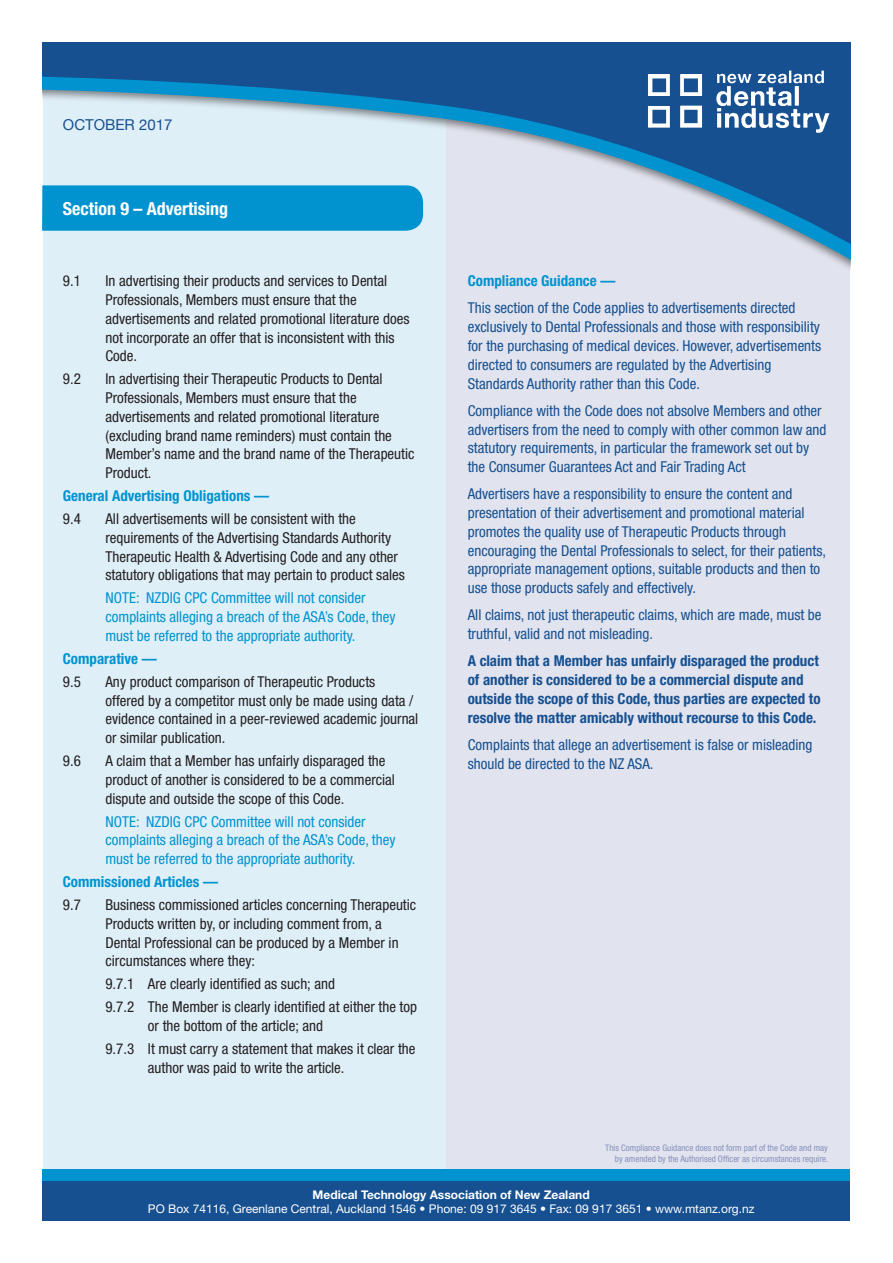
<style>
.page{position:relative;width:893px;height:1263px;background:#fff}
.page>*{position:absolute;margin:0;border:0;box-sizing:border-box;transform-origin:0 0}
.t1{font:700 condensed 18px "Helvetica Neue";color:#fff}
.t2{font:condensed 15px/18.8px "Helvetica Neue";color:#231f20}
.t3{font:condensed 15px/18.8px "Helvetica Neue";color:#165090}
.t4{font:condensed 15px/18.8px "Helvetica Neue";color:#0093d0}
.t5{font:700 condensed 15px/18.8px "Helvetica Neue";color:#165090}
.t6{font:700 condensed 15px "Helvetica Neue";color:#0093d0}
.t7{font:15px "Helvetica Neue";color:#165090}
.t8{font:12px "Helvetica Neue";color:#fff}
.t9{font:700 12px "Helvetica Neue";color:#fff}
.t10{font:condensed 9px/10.8px "Helvetica Neue";color:#8891bc;text-align:right}
</style>
<div class="page">
<div style="left:43px;top:70px;width:403px;height:1111px;background:#dfeff8"></div>
<div style="left:446px;top:70px;width:404px;height:1111px;background:#e1e3ee"></div>
<div style="left:43px;top:1169px;width:807px;height:40px;background:#0093d0"></div>
<div style="left:43px;top:43px;width:807px;height:233px;background:#dfe3ee"></div>
<svg style="left:43px;top:249px;width:807px;height:16px;fill:#dfeff8"></svg>
<svg style="left:43px;top:43px;width:807px;height:206px"></svg>
<img style="left:636px;top:63px;width:204px;height:77px">
<div style="left:43px;top:1181px;width:807px;height:39px;background:#165090"></div>
<div style="left:42px;top:185px;width:381px;height:46px;background:#0093d0"></div>
<p class="t7" style="left:63px;top:114px;width:111px">OCTOBER 2017</p>
<p class="t1" style="left:63px;top:198px;width:167px">Section 9 – Advertising</p>
<p class="t2" style="left:63px;top:272px;width:20px">9.1</p>
<p class="t2" style="left:105px;top:272px;width:305px">In advertising their products and services to Dental Professionals, Members must ensure that the advertisements and related promotional literature does not incorporate an offer that is inconsistent with this Code.</p>
<p class="t2" style="left:63px;top:370px;width:20px">9.2</p>
<p class="t2" style="left:105px;top:370px;width:311px">In advertising their Therapeutic Products to Dental Professionals, Members must ensure that the advertisements and related promotional literature (excluding brand name reminders) must contain the Member’s name and the brand name of the Therapeutic Product.</p>
<p class="t6" style="left:63px;top:487px;width:208px">General Advertising Obligations —</p>
<p class="t2" style="left:63px;top:509px;width:20px">9.4</p>
<p class="t2" style="left:105px;top:509px;width:301px">All advertisements will be consistent with the requirements of the Advertising Standards Authority Therapeutic Health &amp; Advertising Code and any other statutory obligations that may pertain to product sales</p>
<p class="t4" style="left:105px;top:588px;width:292px">NOTE: NZDIG CPC Committee will not consider complaints alleging a breach of the ASA’s Code, they must be referred to the appropriate authority.</p>
<p class="t6" style="left:63px;top:649px;width:95px">Comparative —</p>
<p class="t2" style="left:63px;top:672px;width:20px">9.5</p>
<p class="t2" style="left:105px;top:672px;width:314px">Any product comparison of Therapeutic Products<br>offered by a competitor must only be made using data / evidence contained in a peer-reviewed academic journal or similar publication.</p>
<p class="t2" style="left:63px;top:751px;width:20px">9.6</p>
<p class="t2" style="left:105px;top:751px;width:291px">A claim that a Member has unfairly disparaged the product of another is considered to be a commercial dispute and outside the scope of this Code.</p>
<p class="t4" style="left:105px;top:812px;width:292px">NOTE: NZDIG CPC Committee will not consider complaints alleging a breach of the ASA’s Code, they must be referred to the appropriate authority.</p>
<p class="t6" style="left:63px;top:873px;width:157px">Commissioned Articles —</p>
<p class="t2" style="left:63px;top:895px;width:20px">9.7</p>
<p class="t2" style="left:105px;top:895px;width:312px">Business commissioned articles concerning Therapeutic Products written by, or including comment from, a Dental Professional can be produced by a Member in circumstances where they:</p>
<p class="t2" style="left:105px;top:972px;width:313px;line-height:23px">9.7.1 Are clearly identified as such; and<br>9.7.2 The Member is clearly identified at either the top</p>
<p class="t2" style="left:105px;top:1014px;width:312px;line-height:23px;text-indent:43px">or the bottom of the article; and<br>9.7.3 It must carry a statement that makes it clear the</p>
<p class="t2" style="left:148px;top:1058px;width:198px">author was paid to write the article.</p>
<p class="t6" style="left:468px;top:272px;width:149px">Compliance Guidance —</p>
<p class="t3" style="left:468px;top:299px;width:355px">This section of the Code applies to advertisements directed exclusively to Dental Professionals and those with responsibility for the purchasing of medical devices. However, advertisements directed to consumers are regulated by the Advertising Standards Authority rather than this Code.</p>
<p class="t3" style="left:468px;top:401px;width:360px">Compliance with the Code does not absolve Members and other advertisers from the need to comply with other common law and statutory requirements, in particular the framework set out by the Consumer Guarantees Act and Fair Trading Act</p>
<p class="t3" style="left:468px;top:484px;width:360px">Advertisers have a responsibility to ensure the content and presentation of their advertisement and promotional material promotes the quality use of Therapeutic Products through encouraging the Dental Professionals to select, for their patients, appropriate management options, suitable products and then to use those products safely and effectively.</p>
<p class="t3" style="left:468px;top:605px;width:355px">All claims, not just therapeutic claims, which are made, must be truthful, valid and not misleading.</p>
<p class="t5" style="left:468px;top:651px;width:354px">A claim that a Member has unfairly disparaged the product of another is considered to be a commercial dispute and outside the scope of this Code, thus parties are expected to resolve the matter amicably without recourse to this Code.</p>
<p class="t3" style="left:468px;top:735px;width:346px">Complaints that allege an advertisement is false or misleading should be directed to the NZ ASA.</p>
<p class="t10" style="left:605px;top:1142px;width:225px">This Compliance Guidance does not form part of the Code and may by amended by the Authorised Officer as circumstances require.</p>
<p class="t9" style="left:313px;top:1187px;width:279px">Medical Technology Association of New Zealand</p>
<p class="t8" style="left:148px;top:1201px;width:608px">PO Box 74116, Greenlane Central, Auckland 1546 • Phone: 09 917 3645 • Fax: 09 917 3651 • www.mtanz.org.nz</p>
</div>
